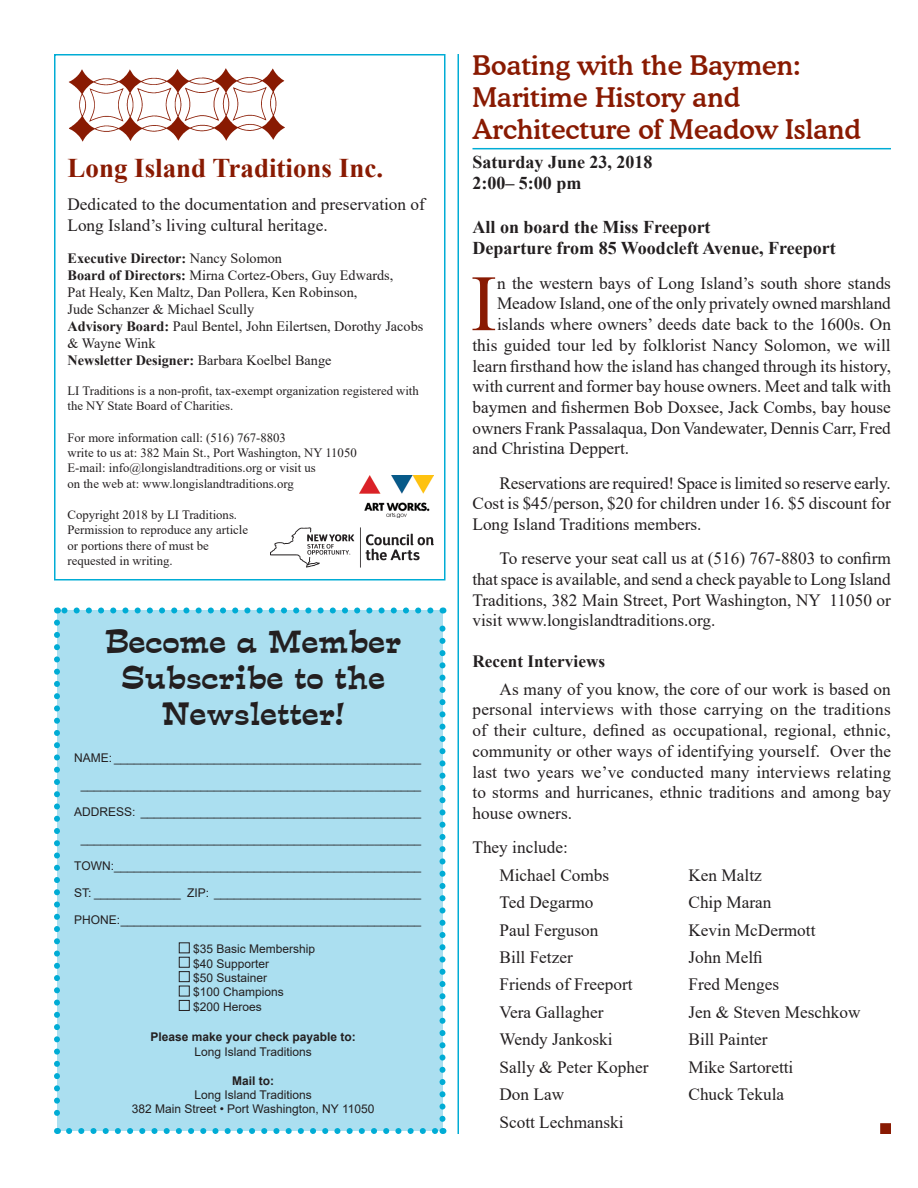
<style>
.page{position:relative;width:918px;height:1188px;background:#fff}
.page>*{position:absolute;margin:0;border:0;box-sizing:border-box;transform-origin:0 0}
.Body_text{font:79.8px "Times New Roman";color:#891a02}
.t1{font:30px "Expo Plain";color:#231f20}
.Headline{font:500 27px/32.4px "Cooper BT";color:#891a02}
.t2{font:700 27px "Times New Roman";color:#891a02}
.Body_text-2{font:700 18px "Times New Roman";color:#231f20}
.Body_text-3{font:17.25px/20.7px "Times New Roman";color:#231f20;text-align:justify}
.Body_text-4{font:700 17.25px "Times New Roman";color:#231f20}
.t3{font:14.25px "Times New Roman";color:#231f20}
.t4{font:700 14.25px "Times New Roman";color:#231f20}
.t5{font:12.75px/15.3px "Times New Roman";color:#231f20}
.t6{font:12px "Arial";color:#231f20}
.t7{font:700 12px "Arial";color:#231f20}
.s1{font-weight:400}
.s2{font-weight:700}
</style>
<div class="page">
<div style="left:57px;top:610px;width:385px;height:521px;background:#abdff0"></div>
<svg style="left:69px;top:1128px;width:367px;height:6px"></svg>
<svg style="left:54px;top:623px;width:6px;height:511px"></svg>
<svg style="left:440px;top:608px;width:6px;height:511px"></svg>
<svg style="left:57px;top:608px;width:373px;height:6px"></svg>
<div style="left:179px;top:942px;width:11px;height:11px;border:1px solid #231f20"></div>
<div style="left:179px;top:957px;width:11px;height:11px;border:1px solid #231f20"></div>
<div style="left:179px;top:971px;width:11px;height:11px;border:1px solid #231f20"></div>
<div style="left:179px;top:986px;width:11px;height:10px;border:1px solid #231f20"></div>
<div style="left:179px;top:1000px;width:11px;height:11px;border:1px solid #231f20"></div>
<div style="left:54px;top:54px;width:392px;height:526px;border:2px solid #00acd5"></div>
<img style="left:68px;top:68px;width:217px;height:74px">
<img style="left:270px;top:527px;width:164px;height:41px">
<img style="left:359px;top:475px;width:75px;height:43px">
<hr style="left:458px;top:54px;width:1px;height:1080px;background:#00acd5">
<hr style="left:472px;top:148px;width:419px;height:1px;background:#00acd5">
<div style="left:880px;top:1123px;width:11px;height:11px;background:#891a02;border:2px solid #891a02"></div>
<p class="t2" style="left:68px;top:149px;width:317px">Long Island Traditions Inc.</p>
<p class="Body_text-3" style="left:68px;top:194px;width:359px">Dedicated to the documentation and preservation of<br>Long Island’s living cultural heritage.</p>
<p class="t4" style="left:68px;top:247px;width:216px">Executive Director: <span class="s1">Nancy Solomon</span></p>
<p class="t3" style="left:68px;top:265px;width:327px"><span class="s2">Board of Directors:</span> Mirna Cortez-Obers, Guy Edwards,</p>
<p class="t3" style="left:68px;top:282px;width:291px">Pat Healy, Ken Maltz, Dan Pollera, Ken Robinson,</p>
<p class="t3" style="left:68px;top:299px;width:188px">Jude Schanzer &amp; Michael Scully</p>
<p class="t3" style="left:68px;top:316px;width:357px"><span class="s2">Advisory Board:</span> Paul Bentel, John Eilertsen, Dorothy Jacobs</p>
<p class="t3" style="left:68px;top:333px;width:90px">&amp; Wayne Wink</p>
<p class="t4" style="left:68px;top:350px;width:266px">Newsletter Designer: <span class="s1">Barbara Koelbel Bange</span></p>
<p class="t5" style="left:68px;top:383px;width:353px">LI Traditions is a non-profit, tax-exempt organization registered with the NY State Board of Charities.</p>
<p class="t5" style="left:68px;top:429px;width:220px">For more information call: (516) 767-8803</p>
<p class="t5" style="left:68px;top:445px;width:291px">write to us at: 382 Main St., Port Washington, NY 11050</p>
<p class="t5" style="left:68px;top:460px;width:250px">E-mail: info@longislandtraditions.org or visit us</p>
<p class="t5" style="left:68px;top:475px;width:228px">on the web at: www.longislandtraditions.org</p>
<p class="t5" style="left:68px;top:507px;width:171px">Copyright 2018 by LI Traditions.</p>
<p class="t5" style="left:68px;top:522px;width:182px">Permission to reproduce any article</p>
<p class="t5" style="left:68px;top:537px;width:143px">or portions there of must be</p>
<p class="t5" style="left:68px;top:553px;width:107px">requested in writing.</p>
<p class="t1" style="left:105px;top:619px;width:298px">Become a Member</p>
<p class="t1" style="left:121px;top:655px;width:266px">Subscribe to the</p>
<p class="t1" style="left:161px;top:691px;width:185px">Newsletter!</p>
<p class="t6" style="left:74px;top:750px;width:348px">NAME: ______________________________________________</p>
<p class="t6" style="left:81px;top:777px;width:342px">___________________________________________________</p>
<p class="t6" style="left:74px;top:804px;width:348px">ADDRESS: __________________________________________</p>
<p class="t6" style="left:81px;top:831px;width:342px">___________________________________________________</p>
<p class="t6" style="left:74px;top:858px;width:348px">TOWN:______________________________________________</p>
<p class="t6" style="left:74px;top:885px;width:348px">ST: _____________ ZIP: _______________________________</p>
<p class="t6" style="left:74px;top:912px;width:348px">PHONE:_____________________________________________</p>
<p class="t6" style="left:193px;top:941px;width:124px">$35 Basic Membership</p>
<p class="t6" style="left:193px;top:955px;width:78px">$40 Supporter</p>
<p class="t6" style="left:193px;top:970px;width:76px">$50 Sustainer</p>
<p class="t6" style="left:193px;top:984px;width:92px">$100 Champions</p>
<p class="t6" style="left:193px;top:998px;width:70px">$200 Heroes</p>
<p class="t7" style="left:150px;top:1029px;width:207px">Please make your check payable to:</p>
<p class="t6" style="left:194px;top:1043px;width:119px">Long Island Traditions</p>
<p class="t7" style="left:232px;top:1072px;width:43px">Mail to:</p>
<p class="t6" style="left:194px;top:1087px;width:119px">Long Island Traditions</p>
<p class="t6" style="left:132px;top:1101px;width:244px">382 Main Street • Port Washington, NY 11050</p>
<p class="Headline" style="left:472px;top:48px;width:390px">Boating with the Baymen:<br>Maritime History and<br>Architecture of Meadow Island</p>
<p class="Body_text-2" style="left:472px;top:149px;width:182px">Saturday June 23, 2018</p>
<p class="Body_text-2" style="left:472px;top:170px;width:110px">2:00– 5:00 pm</p>
<p class="Body_text-2" style="left:472px;top:214px;width:240px">All on board the Miss Freeport</p>
<p class="Body_text-2" style="left:472px;top:235px;width:365px">Departure from 85 Woodcleft Avenue, Freeport</p>
<p class="Body_text" style="left:471px;top:247px;width:28px">I</p>
<p class="Body_text-3" style="left:497px;top:272px;width:395px">n the western bays of Long Island’s south shore stands</p>
<p class="Body_text-3" style="left:497px;top:293px;width:395px">Meadow Island, one of the only privately owned marshland</p>
<p class="Body_text-3" style="left:497px;top:314px;width:395px">islands where owners’ deeds date back to the 1600s. On</p>
<p class="Body_text-3" style="left:472px;top:334px;width:420px">this guided tour led by folklorist Nancy Solomon, we will</p>
<p class="Body_text-3" style="left:472px;top:355px;width:420px">learn firsthand how the island has changed through its history,</p>
<p class="Body_text-3" style="left:472px;top:376px;width:420px">with current and former bay house owners. Meet and talk with</p>
<p class="Body_text-3" style="left:472px;top:396px;width:420px">baymen and fishermen Bob Doxsee, Jack Combs, bay house</p>
<p class="Body_text-3" style="left:472px;top:417px;width:420px">owners Frank Passalaqua, Don Vandewater, Dennis Carr, Fred</p>
<p class="Body_text-3" style="left:472px;top:438px;width:158px">and Christina Deppert.</p>
<p class="Body_text-3" style="left:472px;top:472px;width:420px;text-indent:27px">Reservations are required! Space is limited so reserve early.<br>Cost is $45/person, $20 for children under 16. $5 discount for Long Island Traditions members.</p>
<p class="Body_text-3" style="left:472px;top:548px;width:420px;text-indent:27px">To reserve your seat call us at (516) 767-8803 to confirm that space is available, and send a check payable to Long Island Traditions, 382 Main Street, Port Washington, NY 11050 or visit www.longislandtraditions.org.</p>
<p class="Body_text-4" style="left:472px;top:649px;width:134px">Recent Interviews</p>
<p class="Body_text-3" style="left:472px;top:678px;width:420px;text-indent:27px">As many of you know, the core of our work is based on personal interviews with those carrying on the traditions of their culture, defined as occupational, regional, ethnic, community or other ways of identifying yourself. Over the last two years we’ve conducted many interviews relating to storms and hurricanes, ethnic traditions and among bay house owners.</p>
<p class="Body_text-3" style="left:472px;top:836px;width:97px">They include:</p>
<p class="Body_text-3" style="left:500px;top:864px;width:111px">Michael Combs</p>
<p class="Body_text-3" style="left:689px;top:864px;width:75px">Ken Maltz</p>
<p class="Body_text-3" style="left:500px;top:891px;width:96px">Ted Degarmo</p>
<p class="Body_text-3" style="left:689px;top:891px;width:84px">Chip Maran</p>
<p class="Body_text-3" style="left:500px;top:919px;width:100px">Paul Ferguson</p>
<p class="Body_text-3" style="left:689px;top:919px;width:128px">Kevin McDermott</p>
<p class="Body_text-3" style="left:500px;top:946px;width:75px">Bill Fetzer</p>
<p class="Body_text-3" style="left:689px;top:946px;width:76px">John Melfi</p>
<p class="Body_text-3" style="left:500px;top:974px;width:135px">Friends of Freeport</p>
<p class="Body_text-3" style="left:689px;top:974px;width:92px">Fred Menges</p>
<p class="Body_text-3" style="left:500px;top:1001px;width:105px">Vera Gallagher</p>
<p class="Body_text-3" style="left:689px;top:1001px;width:173px">Jen &amp; Steven Meschkow</p>
<p class="Body_text-3" style="left:500px;top:1029px;width:115px">Wendy Jankoski</p>
<p class="Body_text-3" style="left:689px;top:1029px;width:81px">Bill Painter</p>
<p class="Body_text-3" style="left:500px;top:1056px;width:151px">Sally &amp; Peter Kopher</p>
<p class="Body_text-3" style="left:689px;top:1056px;width:106px">Mike Sartoretti</p>
<p class="Body_text-3" style="left:500px;top:1084px;width:66px">Don Law</p>
<p class="Body_text-3" style="left:689px;top:1084px;width:97px">Chuck Tekula</p>
<p class="Body_text-3" style="left:500px;top:1111px;width:126px">Scott Lechmanski</p>
</div>
